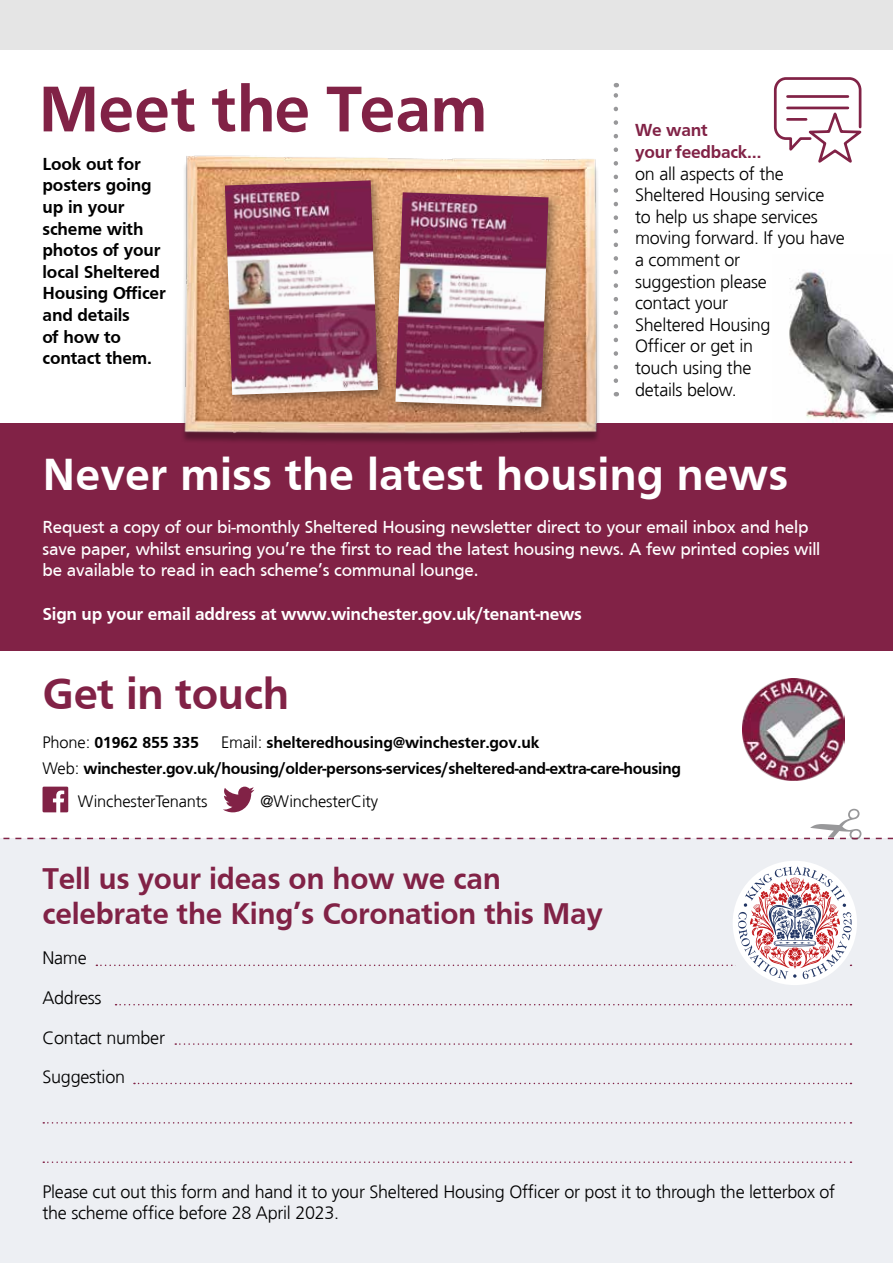
<style>
.page{position:relative;width:893px;height:1263px;background:#fff}
.page>*{position:absolute;margin:0;border:0;box-sizing:border-box;transform-origin:0 0}
.t1{font:700 67.05px "Frutiger";letter-spacing:-.01em;color:#812246}
.t2{font:700 46.5px "Frutiger";color:#fff}
.t3{font:700 45.3px "Frutiger";letter-spacing:-.01em;color:#812246}
.t4{font:700 31.05px/35.2px "Frutiger";letter-spacing:-.01em;color:#812246}
.t5{font:300 18px/21.6px "Frutiger";letter-spacing:-.015em;color:#000}
.t6{font:18px/21.6px "Frutiger";letter-spacing:-.01em;color:#fff}
.t7{font:700 18px/21.6px "Frutiger";letter-spacing:-.01em;color:#000}
.t8{font:700 18px "Frutiger";letter-spacing:-.015em;color:#fff}
.t9{font:700 18px/21.6px "Frutiger";letter-spacing:-.015em;color:#812246}
.t10{font:700 16.5px/25.5px "Frutiger";letter-spacing:-.02em;color:#000}
.t11{font:300 16.5px "Frutiger";letter-spacing:-.01em;color:#000}
.s1{font-weight:300}
</style>
<div class="page">
<img style="left:789px;top:271px;width:104px;height:152px">
<div style="left:0;top:839px;width:893px;height:424px;background:#edeff3"></div>
<div style="left:0;top:0;width:893px;height:50px;background:#e5e5e5"></div>
<div style="left:0;top:423px;width:893px;height:228px;background:#812246"></div>
<img style="left:742px;top:679px;width:102px;height:102px">
<svg style="left:116px;top:1004px;width:735px;height:1px"></svg>
<svg style="left:175px;top:1043px;width:676px;height:2px"></svg>
<svg style="left:43px;top:1122px;width:808px;height:1px"></svg>
<svg style="left:134px;top:1083px;width:717px;height:1px"></svg>
<svg style="left:43px;top:1161px;width:808px;height:2px"></svg>
<svg style="left:0;top:787px;width:893px;height:53px"></svg>
<svg style="left:614px;top:83px;width:4px;height:298px"></svg>
<svg style="left:773px;top:77px;width:89px;height:86px"></svg>
<svg style="left:96px;top:861px;width:761px;height:124px"></svg>
<div style="left:181px;top:161px;width:420px;height:284px;background:#000;opacity:.31"></div>
<img style="left:182px;top:155px;width:417px;height:280px">
<div style="left:219px;top:174px;width:341px;height:244px;background:#000;opacity:.4"></div>
<img style="left:225px;top:180px;width:153px;height:215px">
<img style="left:395px;top:192px;width:153px;height:215px">
<h1 class="t1" style="left:38px;top:70px;width:451px">Meet the Team</h1>
<p class="t7" style="left:43px;top:153px;width:125px">Look out for posters going up in your scheme with photos of your local Sheltered<br>Housing Officer and details<br>of how to contact them.</p>
<p class="t9" style="left:635px;top:119px;width:128px">We want<br>your feedback…</p>
<p class="t5" style="left:635px;top:163px;width:211px">on all aspects of the<br>Sheltered Housing service<br>to help us shape services moving forward. If you have a comment or<br>suggestion please<br>contact your<br>Sheltered Housing<br>Officer or get in<br>touch using the<br>details below.</p>
<h2 class="t2" style="left:43px;top:447px;width:747px">Never miss the latest housing news</h2>
<p class="t6" style="left:43px;top:516px;width:779px">Request a copy of our bi-monthly Sheltered Housing newsletter direct to your email inbox and help save paper, whilst ensuring you’re the first to read the latest housing news. A few printed copies will be available to read in each scheme’s communal lounge.</p>
<p class="t8" style="left:43px;top:603px;width:541px">Sign up your email address at www.winchester.gov.uk/tenant-news</p>
<h3 class="t3" style="left:43px;top:667px;width:248px">Get in touch</h3>
<p class="t10" style="left:43px;top:730px;width:640px;text-indent:178px"><span class="s1">Email:</span> shelteredhousing@winchester.gov.uk<br><span class="s1">Web:</span> winchester.gov.uk/housing/older-persons-services/sheltered-and-extra-care-housing</p>
<p class="t11" style="left:78px;top:792px;width:131px">WinchesterTenants</p>
<p class="t11" style="left:261px;top:792px;width:119px">@WinchesterCity</p>
<p class="t10" style="left:43px;top:730px;width:158px"><span class="s1">Phone:</span> 01962 855 335</p>
<h3 class="t4" style="left:43px;top:860px;width:562px">Tell us your ideas on how we can celebrate the King’s Coronation this May</h3>
<p class="t5" style="left:43px;top:948px;width:46px">Name</p>
<p class="t5" style="left:43px;top:978px;width:124px;line-height:39.6px">Address<br>Contact number</p>
<p class="t5" style="left:43px;top:1066px;width:84px">Suggestion</p>
<p class="t5" style="left:43px;top:1181px;width:794px">Please cut out this form and hand it to your Sheltered Housing Officer or post it to through the letterbox of the scheme office before 28 April 2023.</p>
</div>
